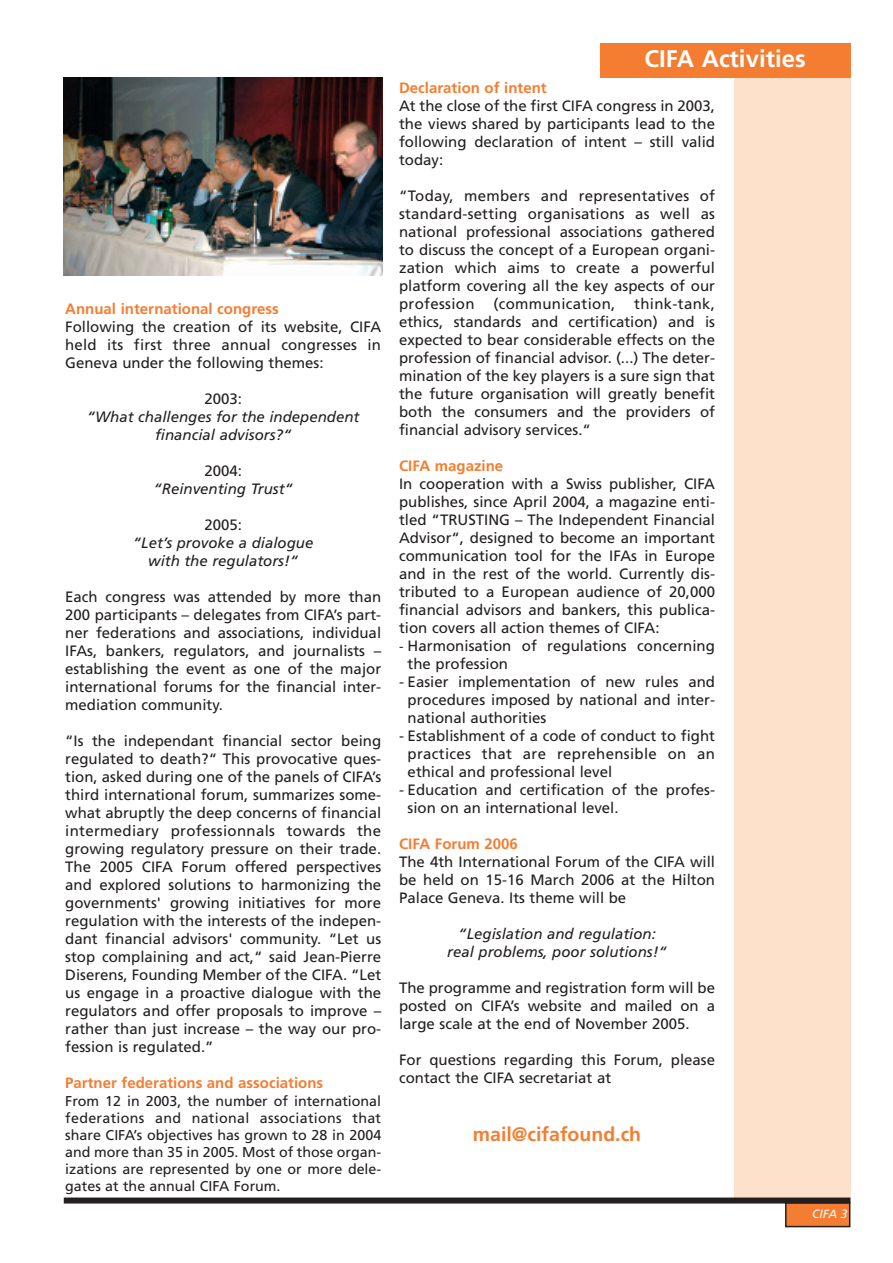
<style>
.page{position:relative;width:893px;height:1263px;background:#fff}
.page>*{position:absolute;margin:0;border:0;box-sizing:border-box;transform-origin:0 0}
.t1{font:700 24px "Frutiger";color:#fff}
.t2{font:700 19.5px "Frutiger";color:#f47d31}
.t3{font:15px/18px "Frutiger";color:#231f20;text-align:justify}
.t4{font:italic 15px/18px "Frutiger";color:#231f20;text-align:center}
.t5{font:700 15px "Frutiger";color:#f47d31}
.t6{font:14.25px/17.1px "Frutiger";color:#231f20;text-align:justify}
.t7{font:italic 12px "Frutiger";color:#fff}
.s1{font-size:13.5px}
</style>
<div class="page">
<div style="left:733px;top:77px;width:117px;height:1123px;background:#fee1cb"></div>
<div style="left:786px;top:1203px;width:64px;height:23px;background:#f47d31"></div>
<div style="left:785px;top:1202px;width:65px;height:25px;border:2px solid #231f20"></div>
<div style="left:64px;top:1197px;width:786px;height:6px;background:#231f20"></div>
<div style="left:600px;top:44px;width:250px;height:34px;background:#f47d31"></div>
<img style="left:64px;top:78px;width:319px;height:198px">
<p class="t5" style="left:65px;top:303px;width:215px">Annual international congress</p>
<p class="t3" style="left:65px;top:319px;width:317px">Following the creation of its website, CIFA held its first three annual congresses in Geneva under the following themes:</p>
<p class="t3" style="left:204px;top:391px;width:39px">2003:</p>
<p class="t4" style="left:87px;top:409px;width:274px">“What challenges for the independent financial advisors?“</p>
<p class="t3" style="left:204px;top:463px;width:39px">2004:</p>
<p class="t4" style="left:154px;top:481px;width:141px">“Reinventing Trust“</p>
<p class="t3" style="left:204px;top:517px;width:39px">2005:</p>
<p class="t4" style="left:133px;top:535px;width:182px">“Let’s provoke a dialogue with the regulators!“</p>
<p class="t3" style="left:65px;top:589px;width:317px">Each congress was attended by more than 200 participants – delegates from CIFA’s part&shy;ner federations and associations, individual IFAs, bankers, regulators, and journalists – establishing the event as one of the major international forums for the financial inter&shy;mediation community.</p>
<p class="t3" style="left:65px;top:733px;width:317px">“Is the independant financial sector being regulated to death?“ This provocative ques&shy;tion, asked during one of the panels of CIFA’s third international forum, summarizes some&shy;what abruptly the deep concerns of financial intermediary professionnals towards the growing regulatory pressure on their trade.<br>The 2005 CIFA Forum offered perspectives and explored solutions to harmonizing the governments' growing initiatives for more regulation with the interests of the indepen&shy;dant financial advisors' community. “Let us stop complaining and act,“ said Jean-Pierre Diserens, Founding Member of the CIFA. “Let us engage in a proactive dialogue with the regulators and offer proposals to improve – rather than just increase – the way our pro&shy;fession is regulated.”</p>
<p class="t5" style="left:65px;top:1077px;width:259px">Partner federations and associations</p>
<p class="t6" style="left:65px;top:1093px;width:317px">From 12 in 2003, the number of international federations and national associations that share CIFA’s objectives has grown to 28 in 2004 and more than 35 in 2005. Most of those organ&shy;izations are represented by one or more dele&shy;gates at the annual CIFA Forum.</p>
<h1 class="t1" style="left:644px;top:49px;width:163px">CIFA Activities</h1>
<p class="t5" style="left:399px;top:82px;width:149px">Declaration of intent</p>
<p class="t3" style="left:399px;top:98px;width:317px">At the close of the first CIFA congress in 2003, the views shared by participants lead to the following declaration of intent – still valid today:</p>
<p class="t3" style="left:399px;top:188px;width:317px">“Today, members and representatives of standard-setting organisations as well as national professional associations gathered to discuss the concept of a European organi&shy;zation which aims to create a powerful platform covering all the key aspects of our profession (communication, think-tank, ethics, standards and certification) and is expected to bear considerable effects on the profession of financial advisor. (...) The deter&shy;mination of the key players is a sure sign that the future organisation will greatly benefit both the consumers and the providers of financial advisory services.“</p>
<p class="t5" style="left:399px;top:460px;width:106px">CIFA magazine</p>
<p class="t3" style="left:399px;top:476px;width:317px">In cooperation with a Swiss publisher, CIFA publishes, since April 2004, a magazine enti&shy;tled “TRUSTING – The Independent Financial Advisor“, designed to become an important communication tool for the IFAs in Europe and in the rest of the world. Currently dis&shy;tributed to a European audience of 20,000 financial advisors and bankers, this publica&shy;tion covers all action themes of CIFA:</p>
<p class="t3" style="left:408px;top:638px;width:309px;text-indent:-9px"><span class="s1">-</span> Harmonisation of regulations concerning the profession</p>
<p class="t3" style="left:408px;top:674px;width:309px;text-indent:-9px">- Easier implementation of new rules and procedures imposed by national and inter&shy;national authorities</p>
<p class="t3" style="left:408px;top:728px;width:309px;text-indent:-9px">- Establishment of a code of conduct to fight practices that are reprehensible on an ethical and professional level</p>
<p class="t3" style="left:408px;top:782px;width:309px;text-indent:-9px">- Education and certification of the profes&shy;sion on an international level.</p>
<p class="t5" style="left:399px;top:838px;width:120px">CIFA Forum 2006</p>
<p class="t3" style="left:399px;top:854px;width:317px">The 4th International Forum of the CIFA will be held on 15-16 March 2006 at the Hilton Palace Geneva. Its theme will be</p>
<p class="t4" style="left:447px;top:926px;width:221px">“Legislation and regulation: real problems, poor solutions!“</p>
<p class="t3" style="left:399px;top:980px;width:317px">The programme and registration form will be posted on CIFA’s website and mailed on a large scale at the end of November 2005.</p>
<p class="t3" style="left:399px;top:1052px;width:317px">For questions regarding this Forum, please contact the CIFA secretariat at</p>
<h2 class="t2" style="left:473px;top:1126px;width:170px">mail@cifafound.ch</h2>
<p class="t7" style="left:812px;top:1209px;width:37px">CIFA 3</p>
</div>
